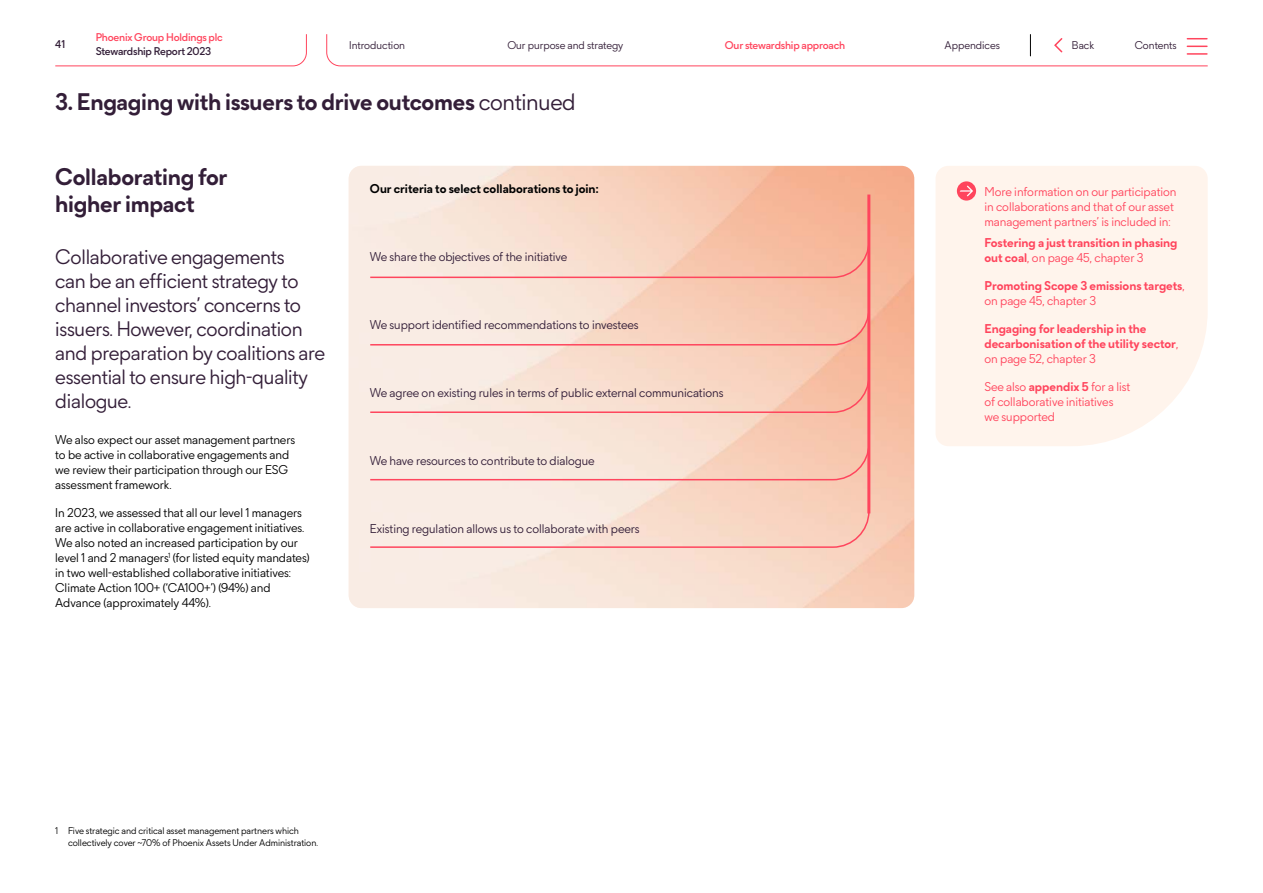
<style>
.page{position:relative;width:1263px;height:893px;background:#fff}
.page>*{position:absolute;margin:0;border:0;box-sizing:border-box;transform-origin:0 0}
.MainheadLevel1{font:700 24px/27px "Phoenix Sans";letter-spacing:-.01em;color:#331e38}
.IntroParagraphLevel4{font:21px/24px "Phoenix Sans";letter-spacing:-.01em;color:#331e38}
.BodyText{font:12.75px/15px "Phoenix Sans";color:#000}
.BodyText-2{font:12.75px "Phoenix Sans";color:#331e38}
.PageDriverIcon{font:700 12.75px/15px "Phoenix Sans";color:#ff455d}
.PageDriverIconLessSpaceAfter{font:12.75px/15px "Phoenix Sans";color:#ff455d}
.PageDriverIcon-2{font:12.75px/15px "Phoenix Sans";color:#ff455d}
.SubheadLevel2{font:700 12.75px "Phoenix Sans";color:#000}
.t1{font:11.25px "Phoenix Sans";color:#331e38}
.t2{font:500 11.25px "Phoenix Sans";letter-spacing:-.015em;color:#ff455d}
.t3{font:500 11.25px "Phoenix Sans";letter-spacing:-.015em;color:#331e38}
.BodyTextNotesIndent{font:9.75px/12px "Phoenix Sans";color:#000}
.s1{font-weight:400}
.s2{font-weight:700}
</style>
<div class="page">
<div style="left:936px;top:166px;width:272px;height:280px;background:#fff4ec"></div>
<svg style="left:369px;top:194px;width:501px;height:355px"></svg>
<hr style="left:867px;top:195px;width:3px;height:318px;background:#ff455d">
<svg style="left:957px;top:181px;width:19px;height:20px"></svg>
<svg style="left:960px;top:186px;width:13px;height:10px"></svg>
<svg style="left:55px;top:34px;width:252px;height:32px"></svg>
<svg style="left:326px;top:34px;width:882px;height:32px"></svg>
<p class="t3" style="left:55px;top:37px;width:11px">41</p>
<p class="t2" style="left:96px;top:30px;width:129px">Phoenix Group Holdings plc</p>
<p class="t3" style="left:96px;top:44px;width:117px">Stewardship Report 2023</p>
<p class="t1" style="left:349px;top:38px;width:57px">Introduction</p>
<p class="t1" style="left:507px;top:38px;width:117px">Our purpose and strategy</p>
<p class="t2" style="left:725px;top:38px;width:122px">Our stewardship approach</p>
<p class="t1" style="left:944px;top:38px;width:57px">Appendices</p>
<p class="t1" style="left:1072px;top:38px;width:24px">Back</p>
<p class="t1" style="left:1135px;top:38px;width:44px">Contents</p>
<h1 class="MainheadLevel1" style="left:55px;top:88px;width:522px">3. Engaging with issuers to drive outcomes <span class="s1">continued</span></h1>
<h1 class="MainheadLevel1" style="left:55px;top:163px;width:174px">Collaborating for higher impact</h1>
<h3 class="IntroParagraphLevel4" style="left:55px;top:244px;width:271px">Collaborative engagements<br>can be an efficient strategy to channel investors’ concerns to issuers. However, coordination and preparation by coalitions are essential to ensure high-quality dialogue.</h3>
<p class="BodyText" style="left:55px;top:432px;width:241px">We also expect our asset management partners to be active in collaborative engagements and we review their participation through our ESG assessment framework.</p>
<p class="BodyText" style="left:55px;top:505px;width:256px">In 2023, we assessed that all our level 1 managers are active in collaborative engagement initiatives.<br>We also noted an increased participation by our level 1 and 2 managers<sup>1</sup> (for listed equity mandates) in two well-established collaborative initiatives:<br>Climate Action 100+ (‘CA100+’) (94%) and Advance (approximately 44%).</p>
<h4 class="SubheadLevel2" style="left:370px;top:181px;width:230px">Our criteria to select collaborations to join:</h4>
<p class="BodyText-2" style="left:370px;top:249px;width:199px">We share the objectives of the initiative</p>
<p class="BodyText-2" style="left:370px;top:317px;width:270px">We support identified recommendations to investees</p>
<p class="BodyText-2" style="left:370px;top:385px;width:355px">We agree on existing rules in terms of public external communications</p>
<p class="BodyText-2" style="left:370px;top:453px;width:226px">We have resources to contribute to dialogue</p>
<p class="BodyText-2" style="left:370px;top:521px;width:271px">Existing regulation allows us to collaborate with peers</p>
<p class="BodyTextNotesIndent" style="left:68px;top:825px;width:252px;text-indent:-13px">1 Five strategic and critical asset management partners which collectively cover ~70% of Phoenix Assets Under Administration.</p>
<p class="PageDriverIconLessSpaceAfter" style="left:984px;top:184px;width:193px">More information on our participation in collaborations and that of our asset management partners’ is included in:</p>
<p class="PageDriverIcon" style="left:984px;top:235px;width:194px">Fostering a just transition in phasing out coal<span class="s1">, on page 45, chapter 3</span></p>
<p class="PageDriverIcon" style="left:984px;top:278px;width:202px">Promoting Scope 3 emissions targets<span class="s1">, on page 45, chapter 3</span></p>
<p class="PageDriverIcon" style="left:984px;top:321px;width:195px">Engaging for leadership in the decarbonisation of the utility sector<span class="s1">, on page 52, chapter 3</span></p>
<p class="PageDriverIcon-2" style="left:984px;top:378px;width:147px">See also <span class="s2">appendix 5</span> for a list of collaborative initiatives we supported</p>
</div>
